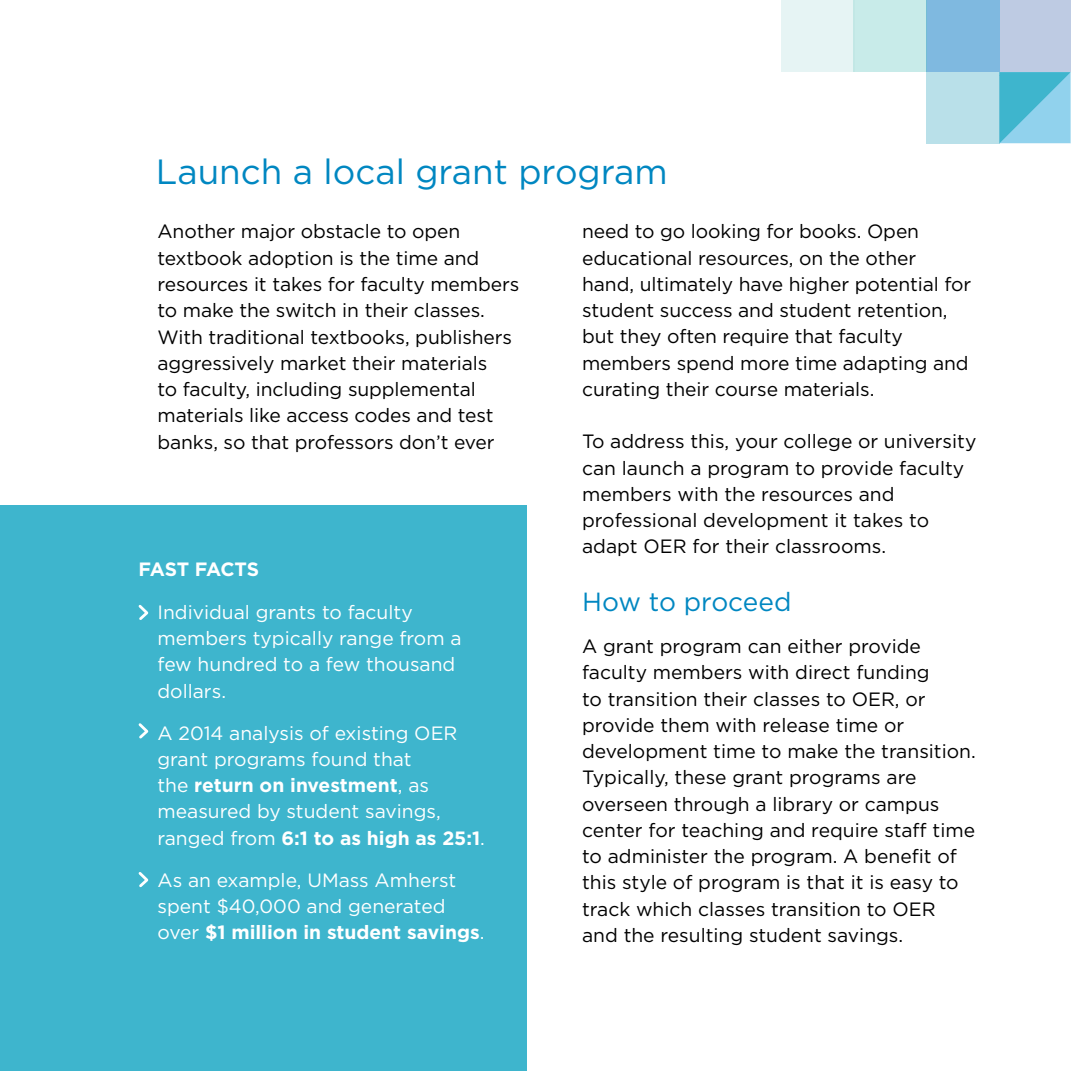
<style>
.page{position:relative;width:1071px;height:1071px;background:#fff}
.page>*{position:absolute;margin:0;border:0;box-sizing:border-box;transform-origin:0 0}
.t1{font:35px "Gotham";color:#0087c1}
.t2{font:26.25px "Gotham";color:#0087c1}
.t3{font:19.25px/26.2px "Gotham";letter-spacing:-.005em;color:#000}
.t4{font:19.25px/26.2px "Gotham";color:#fff}
.t5{font:700 19.25px "Gotham";letter-spacing:-.01em;color:#fff}
.s1{font-weight:700}
</style>
<div class="page">
<div style="left:0;top:505px;width:527px;height:566px;background:#3eb5cd"></div>
<div style="left:997px;top:0;width:74px;height:72px;background:#becbe3"></div>
<svg style="left:999px;top:72px;width:72px;height:72px;background:#6ac4dd"></svg>
<div style="left:926px;top:0;width:73px;height:72px;background:#7fb9e0"></div>
<div style="left:854px;top:0;width:73px;height:72px;background:#c8ebe9"></div>
<div style="left:926px;top:72px;width:73px;height:71px;background:#b9e0e9"></div>
<div style="left:781px;top:0;width:73px;height:72px;background:#e6f4f4"></div>
<svg style="left:138px;top:605px;width:11px;height:15px"></svg>
<svg style="left:138px;top:723px;width:11px;height:16px"></svg>
<svg style="left:138px;top:872px;width:11px;height:16px"></svg>
<h1 class="t1" style="left:156px;top:149px;width:513px">Launch a local grant program</h1>
<p class="t3" style="left:582px;top:218px;width:391px">need to go looking for books. Open educational resources, on the other hand, ultimately have higher potential for student success and student retention, but they often require that faculty members spend more time adapting and curating their course materials.</p>
<p class="t3" style="left:582px;top:428px;width:396px">To address this, your college or university can launch a program to provide faculty members with the resources and professional development it takes to adapt OER</p>
<p class="t3" style="left:158px;top:218px;width:363px">Another major obstacle to open textbook adoption is the time and resources it takes for faculty members to make the switch in their classes.<br>With traditional textbooks, publishers aggressively market their materials<br>to faculty, including supplemental materials like access codes and test banks, so that professors don’t ever</p>
<p class="t3" style="left:692px;top:533px;width:195px">for their classrooms.</p>
<h2 class="t2" style="left:582px;top:585px;width:211px">H ow to proceed</h2>
<p class="t3" style="left:582px;top:633px;width:349px">A grant program can either provide faculty members with direct funding to transition their classes to OER</p>
<p class="t5" style="left:139px;top:556px;width:122px">Fast facts</p>
<p class="t4" style="left:158px;top:599px;width:306px">I ndividual grants to faculty members typically range from a few hundred to a few thousand dollars.</p>
<p class="t4" style="left:158px;top:719px;width:329px">A 2014 analysis of existing OER<br>grant programs found that<br>the <span class="s1">return on investment</span>, as measured by student savings, ranged from <span class="s1">6:1 to as high as 25:1</span>.</p>
<p class="t4" style="left:158px;top:866px;width:328px">As an example, UMass Amherst spent $40,000 and generated over <span class="s1">$1 million in student savings</span>.</p>
<p class="t3" style="left:582px;top:685px;width:395px;text-indent:313px">, or provide them with release time or development time to make the transition.<br>Typically, these grant programs are overseen through a library or campus center for teaching and require staff time to administer the program. A benefit of this style of program is that it is easy to track which classes transition to OER<br>and the resulting student savings.</p>
</div>
